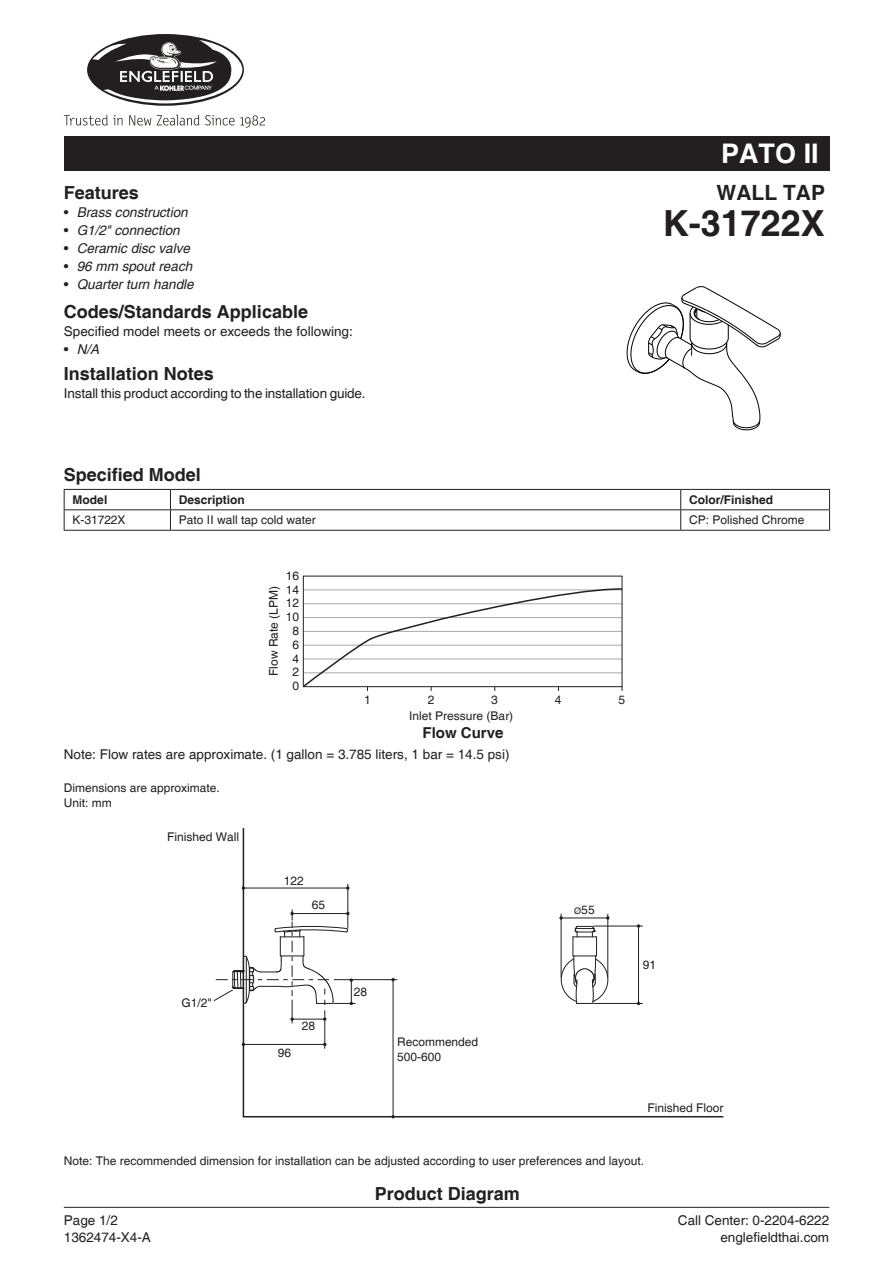
<style>
.page{position:relative;width:893px;height:1263px;background:#fff}
.page>*{position:absolute;margin:0;border:0;box-sizing:border-box;transform-origin:0 0}
._1{font:700 36px "Helvetica";color:#231f20}
.SERIES_NAME_EN{font:700 27px "Helvetica";color:#fff}
._1-2{font:700 21px "Helvetica";color:#231f20}
._2{font:700 18px "Helvetica";color:#231f20}
._1-3{font:700 18px "Helvetica";color:#231f20}
.t1{font:700 15px "Helvetica";color:#231f20}
.hevel10{font:13.5px/16.5px "Helvetica";color:#231f20;text-align:right}
.hevel10-2{font:italic 13.5px "Helvetica";color:#231f20}
.t2{font:12px/13.8px "Helvetica";color:#231f20}
.t3{font:700 12px "Helvetica";color:#231f20}
.t4{font:11.85px/14.2px "Helvetica";color:#231f20}
.s1{font-style:normal}
.s2{font-size:9px}
</style>
<div class="page">
<hr style="left:64px;top:1207px;width:765px;height:1px;background:#231f20">
<svg style="left:64px;top:115px;width:58px;height:11px"></svg>
<svg style="left:129px;top:115px;width:22px;height:11px"></svg>
<svg style="left:157px;top:115px;width:42px;height:11px"></svg>
<svg style="left:205px;top:115px;width:60px;height:13px"></svg>
<svg style="left:87px;top:34px;width:157px;height:72px"></svg>
<hr style="left:64px;top:530px;width:106px;height:1px;background:#231f20">
<hr style="left:170px;top:530px;width:511px;height:1px;background:#231f20">
<hr style="left:681px;top:530px;width:149px;height:1px;background:#231f20">
<hr style="left:64px;top:489px;width:106px;height:1px;background:#231f20">
<svg style="left:64px;top:490px;width:1px;height:40px"></svg>
<hr style="left:170px;top:489px;width:511px;height:1px;background:#231f20">
<svg style="left:170px;top:490px;width:1px;height:40px"></svg>
<hr style="left:681px;top:489px;width:149px;height:1px;background:#231f20">
<svg style="left:680px;top:490px;width:1px;height:40px"></svg>
<svg style="left:829px;top:490px;width:1px;height:40px"></svg>
<hr style="left:64px;top:509px;width:106px;height:1px;background:#231f20">
<hr style="left:170px;top:509px;width:511px;height:1px;background:#231f20">
<hr style="left:681px;top:509px;width:149px;height:1px;background:#231f20">
<svg style="left:242px;top:828px;width:482px;height:290px"></svg>
<hr style="left:325px;top:1016px;width:1px;height:33px;background:#231f20">
<hr style="left:348px;top:884px;width:1px;height:44px;background:#231f20">
<hr style="left:243px;top:888px;width:105px;height:1px;background:#231f20">
<hr style="left:593px;top:926px;width:50px;height:1px;background:#231f20">
<hr style="left:594px;top:1003px;width:49px;height:1px;background:#231f20">
<hr style="left:638px;top:926px;width:1px;height:77px;background:#231f20">
<hr style="left:561px;top:914px;width:1px;height:63px;background:#231f20">
<hr style="left:608px;top:914px;width:1px;height:63px;background:#231f20">
<hr style="left:561px;top:918px;width:47px;height:1px;background:#231f20">
<svg style="left:559px;top:916px;width:4px;height:4px"></svg>
<hr style="left:243px;top:1044px;width:82px;height:1px;background:#231f20">
<hr style="left:393px;top:980px;width:1px;height:137px;background:#231f20">
<svg style="left:213px;top:909px;width:143px;height:114px"></svg>
<svg style="left:626px;top:286px;width:155px;height:144px"></svg>
<div style="left:64px;top:136px;width:765px;height:34px;background:#231f20"></div>
<svg style="left:302px;top:587px;width:321px;height:104px"></svg>
<p class="_2" style="left:64px;top:182px;width:77px">Features</p>
<p class="hevel10-2" style="left:64px;top:205px;width:125px"><span class="s1">•</span> Brass construction</p>
<p class="hevel10-2" style="left:64px;top:223px;width:117px"><span class="s1">•</span> G1/2" connection</p>
<p class="hevel10-2" style="left:64px;top:241px;width:128px"><span class="s1">•</span> Ceramic disc valve</p>
<p class="hevel10-2" style="left:64px;top:259px;width:130px"><span class="s1">•</span> 96 mm spout reach</p>
<p class="hevel10-2" style="left:64px;top:277px;width:131px"><span class="s1">•</span> Quarter turn handle</p>
<p class="_2" style="left:64px;top:300px;width:246px">Codes/Standards Applicable</p>
<p class="hevel10" style="left:64px;top:323px;width:290px">Specified model meets or exceeds the following:</p>
<p class="hevel10-2" style="left:64px;top:341px;width:37px"><span class="s1">•</span> N/A</p>
<p class="_1-3" style="left:64px;top:363px;width:152px">Installation Notes</p>
<p class="hevel10" style="left:64px;top:386px;width:303px">Install this product according to the installation guide.</p>
<p class="SERIES_NAME_EN" style="left:721px;top:137px;width:99px">PATO II</p>
<p class="_1-2" style="left:716px;top:179px;width:110px">WALL TAP</p>
<p class="_1" style="left:663px;top:201px;width:164px">K-31722X</p>
<p class="_2" style="left:64px;top:464px;width:139px">Specified Model</p>
<p class="t3" style="left:73px;top:492px;width:36px">Model</p>
<p class="t3" style="left:179px;top:492px;width:68px">Description</p>
<p class="t3" style="left:689px;top:492px;width:86px">Color/Finished</p>
<p class="t2" style="left:73px;top:514px;width:54px">K-31722X</p>
<p class="t2" style="left:179px;top:514px;width:138px">Pato II wall tap cold water</p>
<p class="t2" style="left:689px;top:514px;width:117px">CP: Polished Chrome</p>
<p class="t2" style="left:286px;top:569px;width:15px;text-align:justify">16<br>14<br>12</p>
<p class="t2" style="left:292px;top:624px;width:8px">8</p>
<p class="t2" style="left:267px;top:676px;width:92px;rotate:-90deg">Flow Rate (LPM)</p>
<p class="t2" style="left:286px;top:610px;width:15px">10</p>
<p class="t2" style="left:292px;top:652px;width:8px">4<br>2</p>
<p class="t2" style="left:292px;top:638px;width:8px">6</p>
<p class="t2" style="left:292px;top:679px;width:8px">0</p>
<p class="t2" style="left:364px;top:693px;width:8px">1</p>
<p class="t2" style="left:428px;top:693px;width:8px">2</p>
<p class="t2" style="left:491px;top:693px;width:8px">3</p>
<p class="t2" style="left:555px;top:693px;width:8px">4</p>
<p class="t2" style="left:618px;top:693px;width:8px">5</p>
<p class="t2" style="left:409px;top:710px;width:106px">Inlet Pressure (Bar)</p>
<p class="t1" style="left:423px;top:724px;width:82px">Flow Curve</p>
<p class="hevel10" style="left:64px;top:747px;width:447px">Note: Flow rates are approximate. (1 gallon = 3.785 liters, 1 bar = 14.5 psi)</p>
<p class="t2" style="left:64px;top:781px;width:158px;line-height:15px">Dimensions are approximate.<br>Unit: mm</p>
<p class="t2" style="left:167px;top:830px;width:74px">Finished Wall</p>
<p class="t2" style="left:182px;top:996px;width:32px">G1/2"</p>
<p class="t2" style="left:284px;top:874px;width:22px">122</p>
<p class="t2" style="left:312px;top:899px;width:15px">65</p>
<p class="t2" style="left:278px;top:1046px;width:15px">96</p>
<p class="t2" style="left:302px;top:1019px;width:15px">28</p>
<p class="t2" style="left:354px;top:985px;width:15px">28</p>
<p class="t4" style="left:397px;top:1035px;width:82px">Recommended<br>500-600</p>
<p class="t2" style="left:574px;top:903px;width:22px"><span class="s2">Ø</span>55</p>
<p class="t2" style="left:643px;top:958px;width:15px">91</p>
<p class="t2" style="left:647px;top:1102px;width:78px">Finished Floor</p>
<p class="t2" style="left:64px;top:1154px;width:582px">Note: The recommended dimension for installation can be adjusted according to user preferences and layout.</p>
<p class="hevel10" style="left:64px;top:1213px;width:56px">Page 1/2</p>
<p class="hevel10" style="left:64px;top:1229px;width:89px">1362474-X4-A</p>
<h3 class="_2" style="left:375px;top:1182px;width:147px">Product Diagram</h3>
<p class="hevel10" style="left:678px;top:1213px;width:153px">Call Center: 0-2204-6222 englefieldthai.com</p>
</div>
